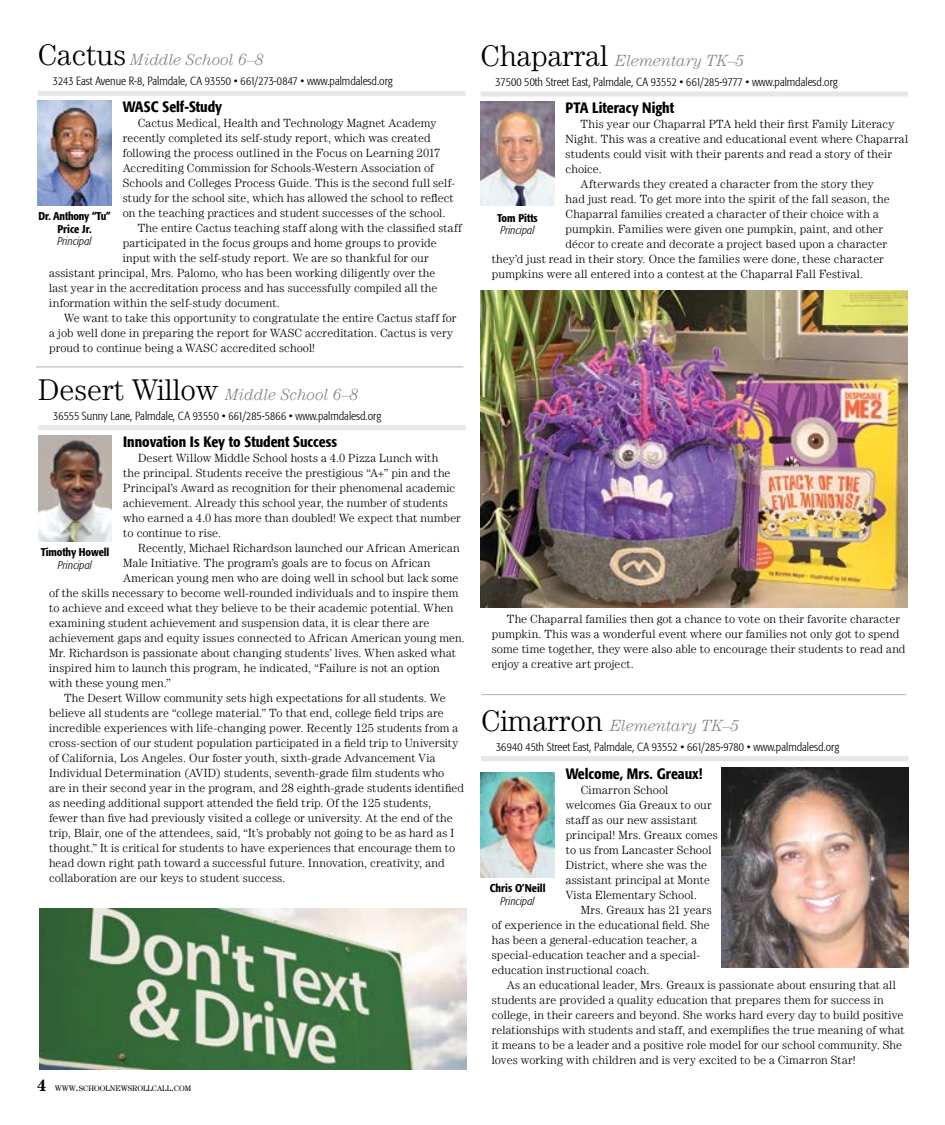
<style>
.page{position:relative;width:945px;height:1125px;background:#fff}
.page>*{position:absolute;margin:0;border:0;box-sizing:border-box;transform-origin:0 0}
.t1{font:italic 300 16.25px "Century LT";letter-spacing:-.005em;color:#808285}
.t2{font:500 condensed 15px "Formata";color:#000}
.t3{font:300 11.88px/15px "Century LT";letter-spacing:.01em;color:#000}
.t4{font:300 condensed 11.88px "Formata";color:#000}
.t5{font:500 condensed 11.25px/12.5px "Formata";letter-spacing:-.01em;color:#000;text-align:center}
.t6{font:italic 300 condensed 11.25px "Formata";letter-spacing:.005em;color:#000}
.t7{font:7.88px "Century LT";color:#000}
.s1{font-style:normal;font-size:30px;color:#000}
.s2{font-weight:700;font-size:16.25px}
.s3{font-size:11.25px}
</style>
<div class="page">
<div style="left:481px;top:91px;width:427px;height:5px;background:#e6e7e8"></div>
<img style="left:481px;top:101px;width:73px;height:105px">
<div style="left:481px;top:756px;width:428px;height:5px;background:#e6e7e8"></div>
<img style="left:481px;top:772px;width:74px;height:105px">
<img style="left:721px;top:767px;width:187px;height:201px">
<img style="left:481px;top:291px;width:426px;height:317px">
<div style="left:38px;top:425px;width:428px;height:5px;background:#e6e7e8"></div>
<img style="left:38px;top:436px;width:74px;height:105px">
<img style="left:38px;top:100px;width:74px;height:105px">
<div style="left:38px;top:91px;width:427px;height:5px;background:#e6e7e8"></div>
<hr style="left:481px;top:694px;width:425px;height:1px;background:#bcbec0">
<hr style="left:36px;top:366px;width:427px;height:2px;background:#bcbec0">
<img style="left:40px;top:908px;width:426px;height:162px">
<h1 class="t1" style="left:38px;top:51px;width:228px"><span class="s1">Cactus</span> Middle School 6–8</h1>
<p class="t4" style="left:53px;top:74px;width:342px">3243 East Avenue R-8, Palmdale, CA 93550 • 661/273-0847 • www.palmdalesd.org</p>
<p class="t2" style="left:123px;top:97px;width:101px">WASC Self-Study</p>
<p class="t3" style="left:138px;top:115px;width:300px">Cactus Medical, Health and Technology Magnet Academy</p>
<p class="t3" style="left:123px;top:130px;width:309px">recently completed its self-study report, which was created</p>
<p class="t3" style="left:123px;top:145px;width:319px">following the process outlined in the Focus on Learning 2017</p>
<p class="t3" style="left:123px;top:160px;width:313px">Accrediting Commission for Schools-Western Association of</p>
<p class="t3" style="left:123px;top:175px;width:334px">Schools and Colleges Process Guide. This is the second full self-</p>
<p class="t3" style="left:123px;top:190px;width:332px">study for the school site, which has allowed the school to reflect</p>
<p class="t3" style="left:123px;top:205px;width:324px">on the teaching practices and student successes of the school.</p>
<p class="t3" style="left:138px;top:220px;width:326px">The entire Cactus teaching staff along with the classified staff</p>
<p class="t3" style="left:123px;top:235px;width:315px">participated in the focus groups and home groups to provide</p>
<p class="t3" style="left:123px;top:250px;width:308px">input with the self-study report. We are so thankful for our</p>
<p class="t3" style="left:49px;top:265px;width:388px">assistant principal, Mrs. Palomo, who has been working diligently over the</p>
<p class="t3" style="left:49px;top:280px;width:390px">last year in the accreditation process and has successfully compiled all the</p>
<p class="t3" style="left:49px;top:295px;width:232px">information within the self-study document.</p>
<p class="t3" style="left:64px;top:310px;width:394px">We want to take this opportunity to congratulate the entire Cactus staff for</p>
<p class="t3" style="left:49px;top:325px;width:405px">a job well done in preparing the report for WASC accreditation. Cactus is very</p>
<p class="t3" style="left:49px;top:340px;width:267px">proud to continue being a WASC accredited school!</p>
<p class="t5" style="left:38px;top:210px;width:74px">Dr. Anthony “Tu”<br>Price Jr.</p>
<p class="t6" style="left:58px;top:235px;width:36px">Principal</p>
<h1 class="t1" style="left:38px;top:385px;width:322px"><span class="s1">Desert Willow</span> Middle School 6–8</h1>
<p class="t4" style="left:53px;top:409px;width:330px">36555 Sunny Lane, Palmdale, CA 93550 • 661/285-5866 • www.palmdalesd.org</p>
<p class="t2" style="left:123px;top:432px;width:215px">Innovation Is Key to Student Success</p>
<p class="t3" style="left:123px;top:450px;width:339px;text-indent:15px">Desert Willow Middle School hosts a 4.0 Pizza Lunch with<br>the principal. Students receive the prestigious “A+” pin and the Principal’s Award as recognition for their phenomenal academic achievement. Already this school year, the number of students who earned a 4.0 has more than doubled! We expect that number to continue to rise.</p>
<p class="t3" style="left:138px;top:540px;width:323px">Recently, Michael Richardson launched our African American</p>
<p class="t3" style="left:123px;top:555px;width:309px">Male Initiative. The program’s goals are to focus on African</p>
<p class="t3" style="left:123px;top:570px;width:337px">American young men who are doing well in school but lack some</p>
<p class="t3" style="left:49px;top:585px;width:411px">of the skills necessary to become well-rounded individuals and to inspire them</p>
<p class="t3" style="left:49px;top:600px;width:406px">to achieve and exceed what they believe to be their academic potential. When</p>
<p class="t3" style="left:49px;top:615px;width:382px">examining student achievement and suspension data, it is clear there are</p>
<p class="t3" style="left:49px;top:630px;width:417px">achievement gaps and equity issues connected to African American young men.</p>
<p class="t3" style="left:49px;top:645px;width:408px">Mr. Richardson is passionate about changing students’ lives. When asked what</p>
<p class="t3" style="left:49px;top:660px;width:392px">inspired him to launch this program, he indicated, “Failure is not an option</p>
<p class="t3" style="left:49px;top:675px;width:123px">with these young men.”</p>
<p class="t3" style="left:64px;top:690px;width:383px">The Desert Willow community sets high expectations for all students. We</p>
<p class="t3" style="left:49px;top:705px;width:396px">believe all students are “college material.” To that end, college field trips are</p>
<p class="t3" style="left:49px;top:720px;width:411px">incredible experiences with life-changing power. Recently 125 students from a</p>
<p class="t3" style="left:49px;top:735px;width:411px">cross-section of our student population participated in a field trip to University</p>
<p class="t3" style="left:49px;top:750px;width:388px">of California, Los Angeles. Our foster youth, sixth-grade Advancement Via</p>
<p class="t3" style="left:49px;top:765px;width:397px">Individual Determination (AVID) students, seventh-grade film students who</p>
<p class="t3" style="left:49px;top:780px;width:417px">are in their second year in the program, and 28 eighth-grade students identified</p>
<p class="t3" style="left:49px;top:795px;width:384px">as needing additional support attended the field trip. Of the 125 students,</p>
<p class="t3" style="left:49px;top:810px;width:405px">fewer than five had previously visited a college or university. At the end of the</p>
<p class="t3" style="left:49px;top:825px;width:407px">trip, Blair, one of the attendees, said, “It’s probably not going to be as hard as I</p>
<p class="t3" style="left:49px;top:840px;width:408px">thought.” It is critical for students to have experiences that encourage them to</p>
<p class="t3" style="left:49px;top:855px;width:397px">head down right path toward a successful future. Innovation, creativity, and</p>
<p class="t3" style="left:49px;top:870px;width:238px">collaboration are our keys to student success.</p>
<p class="t5" style="left:41px;top:546px;width:70px">Timothy Howell</p>
<p class="t6" style="left:58px;top:558px;width:36px">Principal</p>
<p class="t7" style="left:37px;top:1084px;width:156px"><span class="s2">4</span> WWW<span class="s3">.</span>SCHOOLNEWSROLLCALL<span class="s3">.</span>COM</p>
<h1 class="t1" style="left:481px;top:51px;width:266px"><span class="s1">Chaparral</span> Elementary TK–5</h1>
<p class="t4" style="left:496px;top:75px;width:344px">37500 50th Street East, Palmdale, CA 93552 • 661/285-9777 • www.palmdalesd.org</p>
<p class="t2" style="left:566px;top:99px;width:110px">PTA Literacy Night</p>
<p class="t3" style="left:581px;top:116px;width:315px">This year our Chaparral PTA held their first Family Literacy</p>
<p class="t3" style="left:566px;top:131px;width:344px">Night. This was a creative and educational event where Chaparral</p>
<p class="t3" style="left:566px;top:146px;width:328px">students could visit with their parents and read a story of their</p>
<p class="t3" style="left:566px;top:161px;width:38px">choice.</p>
<p class="t3" style="left:581px;top:176px;width:295px">Afterwards they created a character from the story they</p>
<p class="t3" style="left:566px;top:191px;width:326px">had just read. To get more into the spirit of the fall season, the</p>
<p class="t3" style="left:566px;top:206px;width:315px">Chaparral families created a character of their choice with a</p>
<p class="t3" style="left:566px;top:221px;width:319px">pumpkin. Families were given one pumpkin, paint, and other</p>
<p class="t3" style="left:566px;top:236px;width:323px">décor to create and decorate a project based upon a character</p>
<p class="t3" style="left:492px;top:251px;width:394px">they’d just read in their story. Once the families were done, these character</p>
<p class="t3" style="left:492px;top:266px;width:373px">pumpkins were all entered into a contest at the Chaparral Fall Festival.</p>
<p class="t5" style="left:497px;top:211px;width:42px">Tom Pitts</p>
<p class="t6" style="left:500px;top:224px;width:36px">Principal</p>
<p class="t3" style="left:492px;top:611px;width:415px;text-indent:15px">The Chaparral families then got a chance to vote on their favorite character pumpkin. This was a wonderful event where our families not only got to spend some time together, they were also able to encourage their students to read and enjoy a creative art project.</p>
<h1 class="t1" style="left:481px;top:716px;width:260px"><span class="s1">Cimarron</span> Elementary TK–5</h1>
<p class="t4" style="left:496px;top:740px;width:345px">36940 45th Street East, Palmdale, CA 93552 • 661/285-9780 • www.palmdalesd.org</p>
<p class="t2" style="left:566px;top:764px;width:138px">Welcome, Mrs. Greaux!</p>
<p class="t3" style="left:566px;top:782px;width:154px;text-indent:15px">Cimarron School welcomes Gia Greaux to our staff as our new assistant principal! Mrs. Greaux comes to us from Lancaster School<br>District, where she was the assistant principal at Monte<br>Vista Elementary School.</p>
<p class="t3" style="left:492px;top:902px;width:221px;text-indent:89px">Mrs. Greaux has 21 years of experience in the educational field. She has been a general-education teacher, a special-education teacher and a special&shy;education instructional coach.</p>
<p class="t3" style="left:492px;top:977px;width:414px;text-indent:15px">As an educational leader, Mrs. Greaux is passionate about ensuring that all students are provided a quality education that prepares them for success in college, in their careers and beyond. She works hard every day to build positive relationships with students and staff, and exemplifies the true meaning of what it means to be a leader and a positive role model for our school community. She loves working with children and is very excited to be a Cimarron Star!</p>
<p class="t5" style="left:490px;top:882px;width:57px">Chris O’Neill</p>
<p class="t6" style="left:501px;top:894px;width:36px">Principal</p>
</div>
